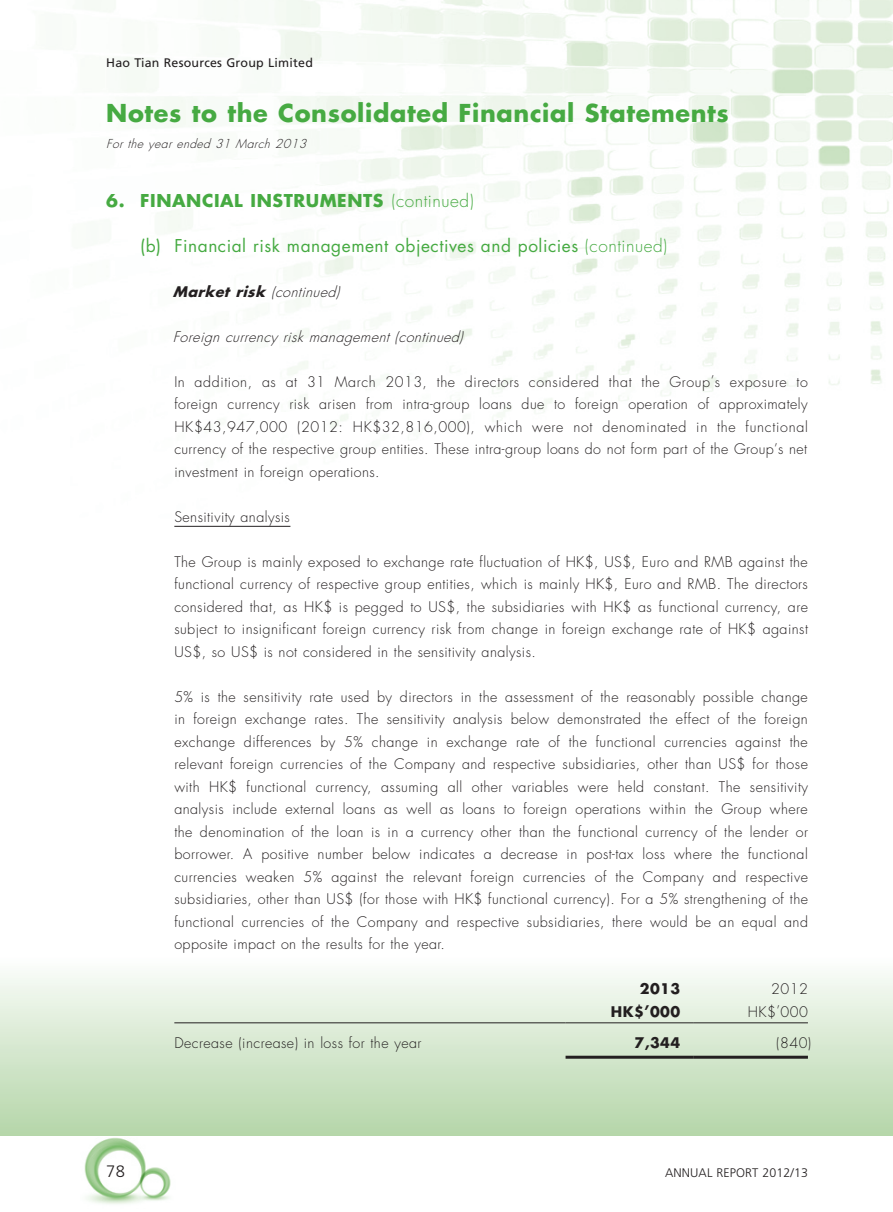
<style>
.page{position:relative;width:893px;height:1212px;background:#fff}
.page>*{position:absolute;margin:0;border:0;box-sizing:border-box;transform-origin:0 0}
.t1{font:700 24px "Futura Std";letter-spacing:.025em;color:#46aa42}
.Heading_2{font:17.25px "Futura Std";letter-spacing:.03em;color:#46aa42}
.Heading_1{font:700 17.25px "Futura Std";letter-spacing:.035em;color:#46aa42}
.t2{font:300 16.5px "Frutiger LT Std";color:#231f20}
.Body_Text{font:300 14.25px/22.5px "Futura Std";letter-spacing:.03em;color:#231f20;text-align:justify}
.Heading_4{font:italic 300 14.25px "Futura Std";color:#231f20}
.Heading_3{font:italic 300 14.25px "Futura Std";color:#231f20}
.Heading_5{font:300 14.25px "Futura Std";letter-spacing:.03em;color:#231f20}
.Body_Text-2{font:700 14.25px "Futura Std";color:#231f20}
.t3{font:12.45px "Frutiger LT Std";letter-spacing:.02em;color:#231f20}
.t4{font:300 12.45px "Frutiger LT Std";letter-spacing:.01em;color:#231f20}
.t5{font:italic 300 12px "Futura Std";color:#231f20}
.s1{font-weight:300}
.s2{font-weight:700}
</style>
<div class="page">
<div style="left:0;top:907px;width:893px;height:228px;background:linear-gradient(to bottom,#fff,#b7d6ab)"></div>
<img style="left:91px;top:0;width:802px;height:527px">
<img style="left:73px;top:1123px;width:86px;height:81px">
<img style="left:134px;top:1161px;width:37px;height:41px">
<svg style="left:892px;top:907px;width:1px;height:228px"></svg>
<hr style="left:174px;top:526px;width:116px;height:1px;background:#231f20">
<hr style="left:174px;top:1022px;width:392px;height:1px;background:#231f20">
<hr style="left:566px;top:1022px;width:127px;height:1px;background:#231f20">
<hr style="left:693px;top:1022px;width:115px;height:1px;background:#231f20">
<hr style="left:566px;top:1056px;width:127px;height:3px;background:#231f20">
<hr style="left:693px;top:1056px;width:115px;height:3px;background:#231f20">
<p class="t3" style="left:106px;top:56px;width:208px">Hao Tian Resources Group Limited</p>
<h1 class="t1" style="left:106px;top:97px;width:624px">Notes to the Consolidated Financial Statements</h1>
<p class="t5" style="left:106px;top:136px;width:205px">For the year ended 31 March 2013</p>
<p class="Heading_1" style="left:106px;top:189px;width:369px">6. FINANCIAL INSTRUMENTS <span class="s1">(continued)</span></p>
<p class="Heading_2" style="left:140px;top:234px;width:529px">(b) Financial risk management objectives and policies <span class="s1">(continued)</span></p>
<p class="Heading_3" style="left:173px;top:283px;width:173px"><span class="s2">Market risk</span> (continued)</p>
<p class="Heading_4" style="left:173px;top:328px;width:296px">Foreign currency risk management (continued)</p>
<p class="Body_Text" style="left:174px;top:371px;width:635px">In addition, as at 31 March 2013, the directors considered that the Group’s exposure to foreign currency risk arisen from intra-group loans due to foreign operation of approximately HK$43,947,000 (2012: HK$32,816,000), which were not denominated in the functional currency of the respective group entities. These intra-group loans do not form part of the Group’s net investment in foreign operations.</p>
<p class="Heading_5" style="left:174px;top:508px;width:117px">Sensitivity analysis</p>
<p class="Body_Text" style="left:174px;top:551px;width:635px">The Group is mainly exposed to exchange rate fluctuation of HK$, US$, Euro and RMB against the functional currency of respective group entities, which is mainly HK$, Euro and RMB. The directors considered that, as HK$ is pegged to US$, the subsidiaries with HK$ as functional currency, are subject to insignificant foreign currency risk from change in foreign exchange rate of HK$ against US$, so US$ is not considered in the sensitivity analysis.</p>
<p class="Body_Text" style="left:174px;top:686px;width:635px">5% is the sensitivity rate used by directors in the assessment of the reasonably possible change in foreign exchange rates. The sensitivity analysis below demonstrated the effect of the foreign exchange differences by 5% change in exchange rate of the functional currencies against the relevant foreign currencies of the Company and respective subsidiaries, other than US$ for those with HK$ functional currency, assuming all other variables were held constant. The sensitivity analysis include external loans as well as loans to foreign operations within the Group where the denomination of the loan is in a currency other than the functional currency of the lender or borrower. A positive number below indicates a decrease in post-tax loss where the functional currencies weaken 5% against the relevant foreign currencies of the Company and respective subsidiaries, other than US$ (for those with HK$ functional currency). For a 5% strengthening of the functional currencies of the Company and respective subsidiaries, there would be an equal and opposite impact on the results for the year.</p>
<p class="Body_Text-2" style="left:640px;top:979px;width:42px">2013</p>
<p class="Body_Text" style="left:771px;top:978px;width:38px">2012</p>
<p class="Body_Text-2" style="left:611px;top:1002px;width:71px">HK$’000</p>
<p class="Body_Text" style="left:748px;top:1001px;width:61px">HK$’000</p>
<p class="Body_Text" style="left:174px;top:1032px;width:249px">Decrease (increase) in loss for the year</p>
<p class="Body_Text-2" style="left:634px;top:1033px;width:47px">7,344</p>
<p class="Body_Text" style="left:776px;top:1032px;width:37px">(840)</p>
<p class="t2" style="left:106px;top:1162px;width:20px">78</p>
<p class="t4" style="left:665px;top:1166px;width:144px">ANNUAL REPORT 2012/13</p>
</div>
